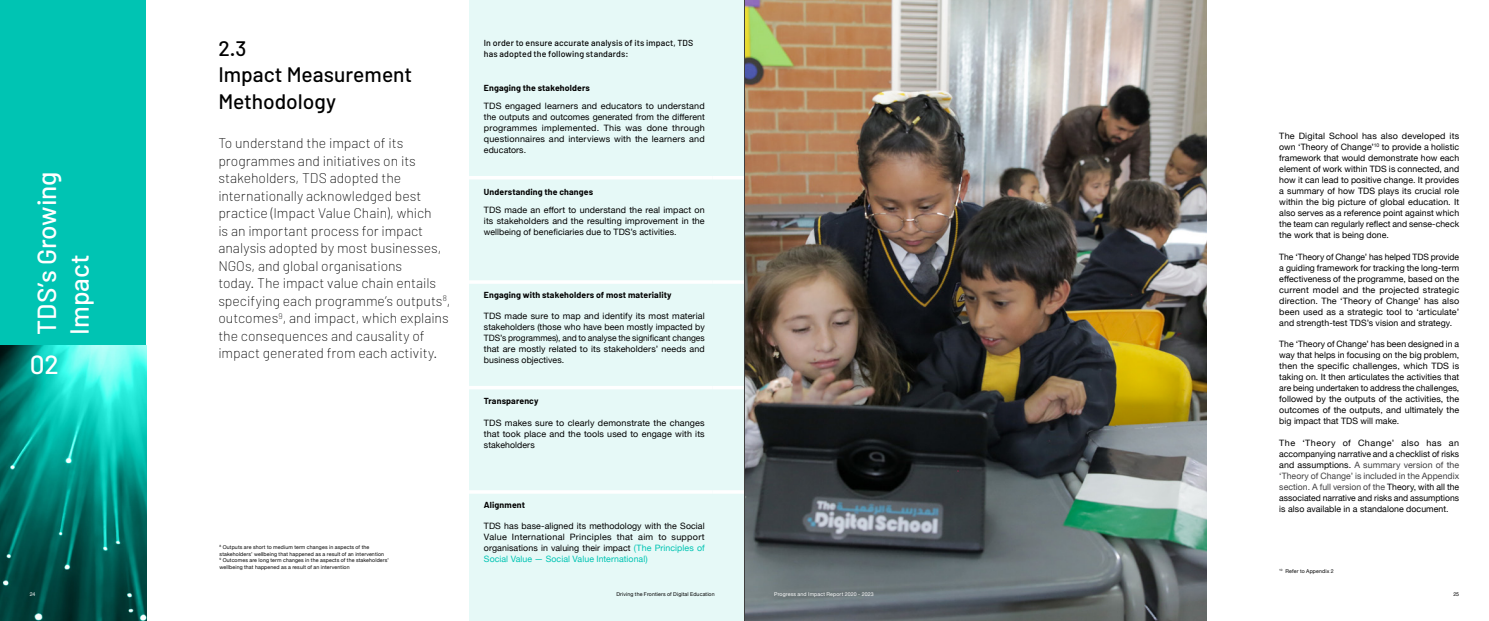
<style>
.page{position:relative;width:1489px;height:621px;background:#fff}
.page>*{position:absolute;margin:0;border:0;box-sizing:border-box;transform-origin:0 0}
.t1{font:500 26.25px/32.8px "Barlow";color:#fff}
.t2{font:500 21px/26.2px "Barlow";color:#000}
.t3{font:200 14px/17.5px "Barlow";color:#000}
.t4{font:8.75px/10.9px "Helvetica Neue";letter-spacing:.01em;color:#000;text-align:justify}
.t5{font:700 8.75px "Barlow";letter-spacing:.015em;color:#000}
.t6{font:500 8.75px/10.9px "Barlow";letter-spacing:.015em;color:#000}
.t7{font:5.25px/6.6px "Helvetica Neue";letter-spacing:.025em;color:#000}
.t8{font:5.25px "Helvetica Neue";letter-spacing:.025em;color:#fff}
.s1{color:#414042}
.s2{color:#00c4b3}
</style>
<div class="page">
<img style="left:745px;top:0;width:460px;height:620px">
<div style="left:469px;top:0;width:275px;height:620px;background:#e6f9f7"></div>
<hr style="left:469px;top:176px;width:243px;height:3px;background:#fff">
<hr style="left:712px;top:176px;width:32px;height:3px;background:#fff">
<hr style="left:469px;top:280px;width:243px;height:3px;background:#fff">
<hr style="left:712px;top:280px;width:32px;height:3px;background:#fff">
<svg style="left:469px;top:385px;width:243px;height:4px"></svg>
<svg style="left:712px;top:385px;width:32px;height:4px"></svg>
<svg style="left:469px;top:489px;width:243px;height:4px"></svg>
<svg style="left:712px;top:489px;width:32px;height:4px"></svg>
<div style="left:0;top:0;width:146px;height:620px;background:#00c4b3"></div>
<img style="left:0;top:345px;width:146px;height:275px">
<hr style="left:744px;top:0;width:1px;height:620px;background:#404040">
<h1 class="t1" style="left:30px;top:334px;width:165px;rotate:-90deg">TDS’s Growing<br>Impact</h1>
<h1 class="t1" style="left:30px;top:347px;width:31px">02</h1>
<p class="t6" style="left:484px;top:37px;width:211px">In order to ensure accurate analysis of its impact, TDS has adopted the following standards:</p>
<p class="t5" style="left:484px;top:82px;width:107px">Engaging the stakeholders</p>
<p class="t4" style="left:484px;top:101px;width:222px">TDS engaged learners and educators to understand the outputs and outcomes generated from the different programmes implemented. This was done through questionnaires and interviews with the learners and educators.</p>
<p class="t5" style="left:484px;top:186px;width:111px">Understanding the changes</p>
<p class="t4" style="left:484px;top:205px;width:222px">TDS made an effort to understand the real impact on its stakeholders and the resulting improvement in the wellbeing of beneficiaries due to TDS’s activities.</p>
<h2 class="t2" style="left:218px;top:35px;width:195px">2.3<br>Impact Measurement<br>Methodology</h2>
<p class="t3" style="left:218px;top:134px;width:234px">To understand the impact of its programmes and initiatives on its stakeholders, TDS adopted the internationally acknowledged best practice (Impact Value Chain), which<br>is an important process for impact analysis adopted by most businesses, NGOs, and global organisations<br>today. The impact value chain entails specifying each programme’s outputs<sup>8</sup>, outcomes<sup>9</sup>, and impact, which explains the consequences and causality of impact generated from each activity.</p>
<p class="t4" style="left:1279px;top:131px;width:181px">The Digital School has also developed its own ‘Theory of Change’<sup>10</sup> to provide a holistic framework that would demonstrate how each element of work within TDS is connected, and how it can lead to positive change. It provides a summary of how TDS plays its crucial role within the big picture of global education. It also serves as a reference point against which the team can regularly reflect and sense-check the work that is being done.</p>
<p class="t4" style="left:1279px;top:251px;width:181px">The ‘Theory of Change’ has helped TDS provide a guiding framework for tracking the long-term effectiveness of the programme, based on the current model and the projected strategic direction. The ‘Theory of Change’ has also been used as a strategic tool to ‘articulate’ and strength-test TDS’s vision and strategy.</p>
<p class="t4" style="left:1279px;top:339px;width:181px">The ‘Theory of Change’ has been designed in a way that helps in focusing on the big problem, then the specific challenges, which TDS is taking on. It then articulates the activities that are being undertaken to address the challenges, followed by the outputs of the activities, the outcomes of the outputs, and ultimately the big impact that TDS will make.</p>
<p class="t4" style="left:1279px;top:437px;width:181px">The ‘Theory of Change’ also has an accompanying narrative and a checklist of risks and assumptions. <span class="s1">A summary version of the ‘Theory of Change’ is included in the Appendix section. A full version of the</span> Theory, with all the associated narrative and risks and assumptions is also available in a standalone document.</p>
<p class="t5" style="left:484px;top:289px;width:189px">Engaging with stakeholders of most materiality</p>
<p class="t4" style="left:484px;top:310px;width:222px">TDS made sure to map and identify its most material stakeholders (those who have been mostly impacted by TDS’s programmes), and to analyse the significant changes that are mostly related to its stakeholders’ needs and business objectives.</p>
<p class="t5" style="left:484px;top:395px;width:56px">Transparency</p>
<p class="t4" style="left:484px;top:417px;width:222px">TDS makes sure to clearly demonstrate the changes that took place and the tools used to engage with its stakeholders</p>
<p class="t5" style="left:484px;top:499px;width:43px">Alignment</p>
<p class="t4" style="left:484px;top:520px;width:222px">TDS has base-aligned its methodology with the Social Value International Principles that aim to support organisations in valuing their impact <span class="s2">(The Principles of Social Value — Social Value International)</span></p>
<p class="t7" style="left:220px;top:543px;width:171px"><sup>8</sup> Outputs are short to medium term changes in aspects of the stakeholders’ wellbeing that happened as a result of an intervention<br><sup>9</sup> Outcomes are long term changes in the aspects of the stakeholders’ wellbeing that happened as a result of an intervention</p>
<p class="t7" style="left:1279px;top:567px;width:56px"><sup>10</sup> Refer to Appendix 2</p>
<p class="t8" style="left:30px;top:590px;width:7px">24</p>
<p class="t7" style="left:616px;top:590px;width:100px">Driving the Frontiers of Digital Education</p>
<p class="t8" style="left:774px;top:590px;width:101px">Progress and Impact Report 2020 - 2023</p>
<p class="t7" style="left:1453px;top:590px;width:7px">25</p>
</div>
